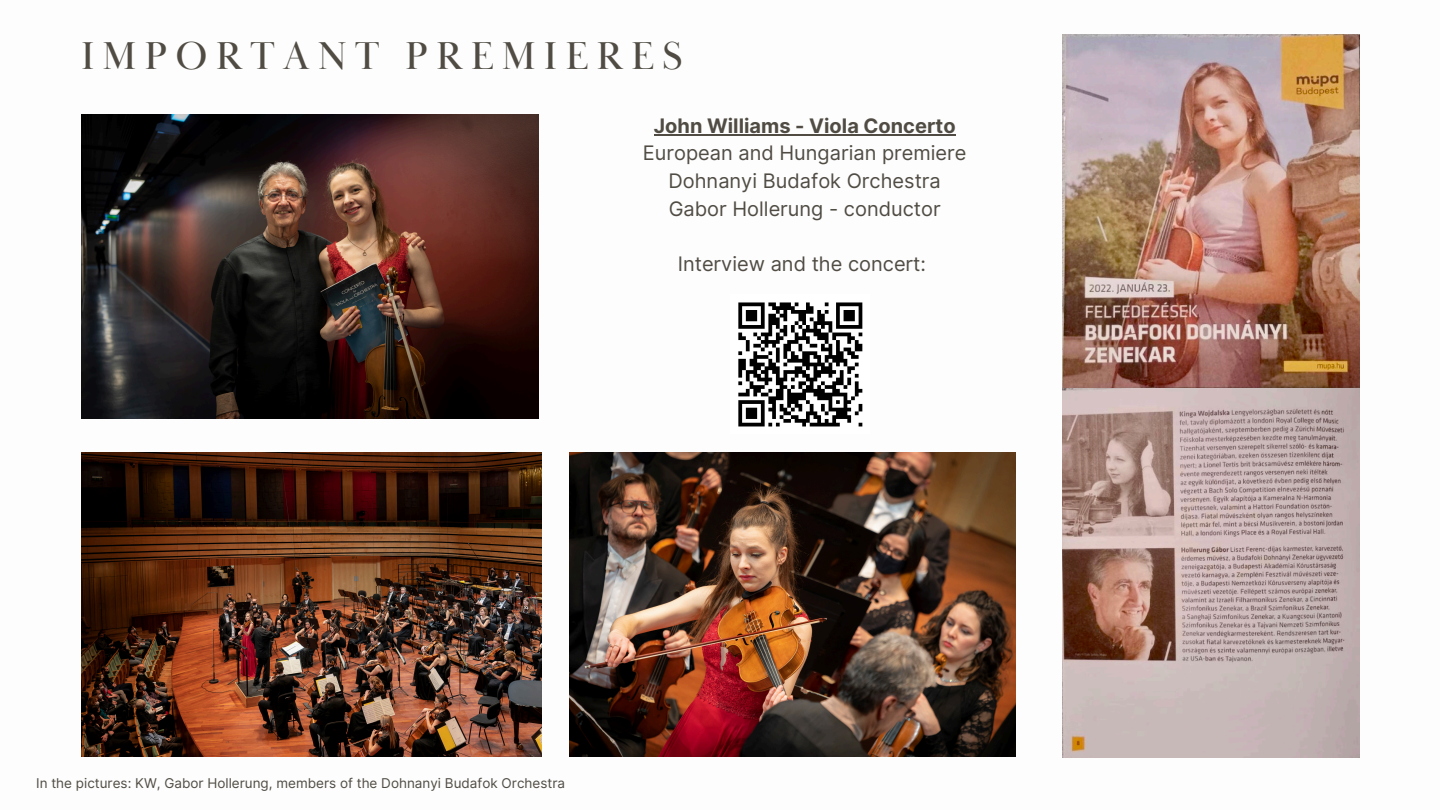
<style>
.page{position:relative;width:1440px;height:810px;background:#fff}
.page>*{position:absolute;margin:0;border:0;box-sizing:border-box;transform-origin:0 0}
.t1{font:40px "Baskerville Display PT";letter-spacing:.2em;color:#504c44}
.t2{font:20px/27.8px "Inter";color:#504c44;text-align:center}
.t3{font:700 20px "Inter";color:#504c44}
.t4{font:13.5px "Inter";color:#504c44}
</style>
<div class="page">
<img style="left:81px;top:114px;width:457px;height:305px">
<img style="left:81px;top:452px;width:460px;height:305px">
<img style="left:1062px;top:35px;width:297px;height:722px">
<img style="left:569px;top:452px;width:447px;height:305px">
<hr style="left:654px;top:134px;width:155px;height:2px;background:#504c44">
<hr style="left:809px;top:134px;width:147px;height:2px;background:#504c44">
<svg style="left:738px;top:302px;width:125px;height:125px"></svg>
<h1 class="t1" style="left:81px;top:31px;width:603px">IMPORTANT PREMIERES</h1>
<p class="t3" style="left:654px;top:113px;width:303px">John Williams - Viola Concerto</p>
<p class="t2" style="left:643px;top:139px;width:325px">European and Hungarian premiere<br>Dohnanyi Budafok Orchestra<br>Gabor Hollerung - conductor</p>
<p class="t2" style="left:678px;top:250px;width:250px">Interview and the concert:</p>
<p class="t4" style="left:36px;top:775px;width:531px">In the pictures: KW, Gabor Hollerung, members of the Dohnanyi Budafok Orchestra</p>
</div>
